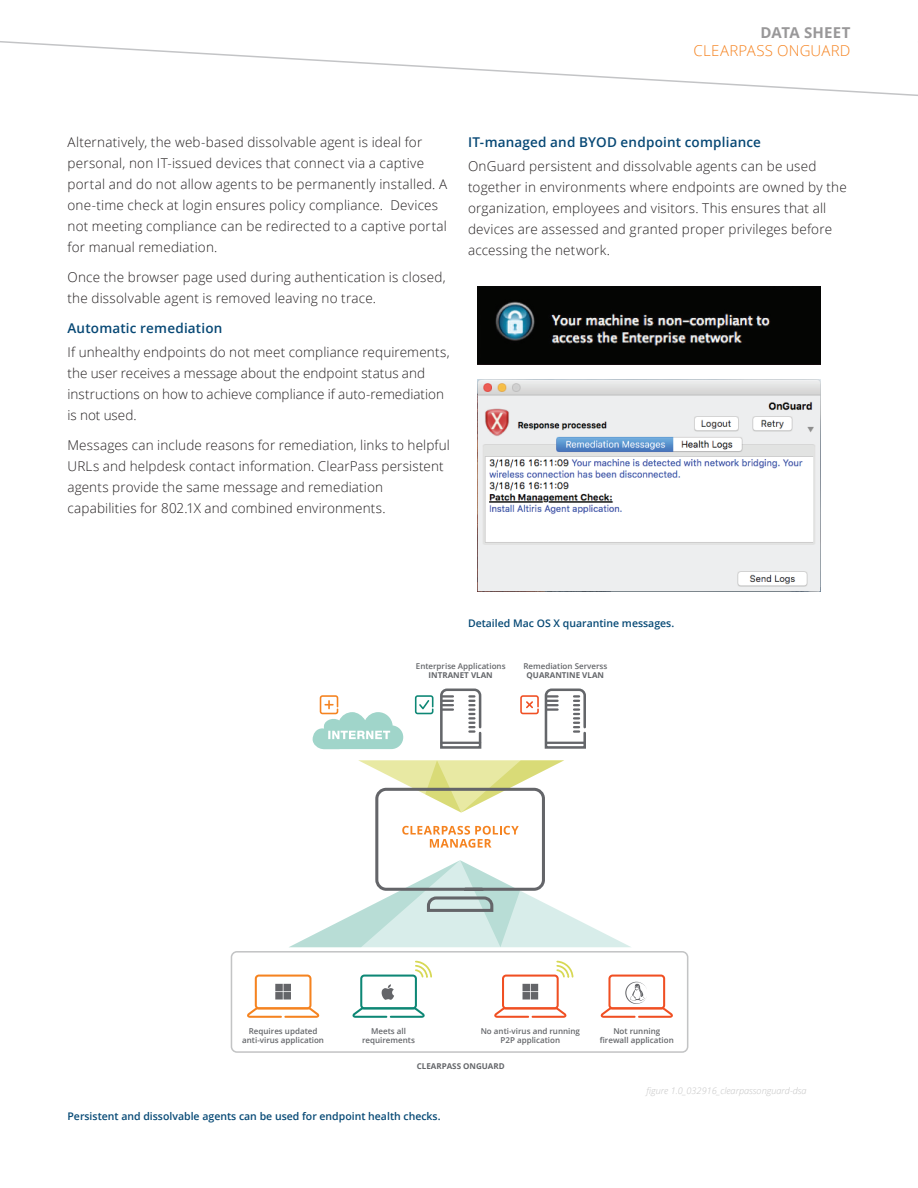
<style>
.page{position:relative;width:918px;height:1188px;background:#fff}
.page>*{position:absolute;margin:0;border:0;box-sizing:border-box;transform-origin:0 0}
.t1{font:300 15px "Open Sans";letter-spacing:.015em;color:#f58320}
.t2{font:700 15px "Open Sans";letter-spacing:.01em;color:#999899}
.t3{font:300 13.5px/21px "Open Sans";letter-spacing:.015em;color:#231f20}
.t4{font:600 13.5px "Open Sans";letter-spacing:.015em;color:#074875}
.t5{font:600 10.5px "Open Sans";color:#064975}
.t6{font:italic 300 9.15px "Open Sans";color:#c4c4c4}
.t7{font:600 7.95px/9.8px "Open Sans";color:#64666a;text-align:center}
.t8{font:700 7.95px "Open Sans";color:#64666a}
</style>
<div class="page">
<svg style="left:0;top:41px;width:916px;height:55px"></svg>
<img style="left:478px;top:287px;width:343px;height:77px">
<img style="left:478px;top:379px;width:343px;height:212px">
<svg style="left:402px;top:826px;width:117px;height:22px"></svg>
<svg style="left:358px;top:760px;width:206px;height:53px"></svg>
<div style="left:375px;top:788px;width:170px;height:103px;border:3px solid #646569;border-radius:9px"></div>
<svg style="left:289px;top:860px;width:342px;height:87px"></svg>
<svg style="left:415px;top:695px;width:18px;height:19px"></svg>
<svg style="left:440px;top:688px;width:42px;height:61px"></svg>
<svg style="left:313px;top:695px;width:90px;height:54px"></svg>
<svg style="left:520px;top:688px;width:66px;height:61px"></svg>
<svg style="left:247px;top:975px;width:72px;height:43px"></svg>
<svg style="left:352px;top:960px;width:80px;height:58px"></svg>
<svg style="left:494px;top:960px;width:80px;height:58px"></svg>
<div style="left:231px;top:951px;width:457px;height:102px;border:2px solid #c3c4c5;border-radius:5px"></div>
<svg style="left:601px;top:975px;width:72px;height:43px"></svg>
<p class="t2" style="left:761px;top:22px;width:92px">DATA SHEET</p>
<p class="t1" style="left:694px;top:41px;width:158px">CLEARPASS ONGUARD</p>
<p class="t3" style="left:68px;top:131px;width:381px">Alternatively, the web-based dissolvable agent is ideal for personal, non IT-issued devices that connect via a captive portal and do not allow agents to be permanently installed. A one-time check at login ensures policy compliance. Devices not meeting compliance can be redirected to a captive portal for manual remediation.</p>
<p class="t3" style="left:68px;top:266px;width:380px">Once the browser page used during authentication is closed, the dissolvable agent is removed leaving no trace.</p>
<p class="t4" style="left:68px;top:319px;width:156px">Automatic remediation</p>
<p class="t3" style="left:68px;top:341px;width:384px">If unhealthy endpoints do not meet compliance requirements, the user receives a message about the endpoint status and instructions on how to achieve compliance if auto-remediation is not used.</p>
<p class="t3" style="left:68px;top:434px;width:384px">Messages can include reasons for remediation, links to helpful URLs and helpdesk contact information. ClearPass persistent agents provide the same message and remediation capabilities for 802.1X and combined environments.</p>
<p class="t4" style="left:468px;top:133px;width:295px">IT-managed and BYOD endpoint compliance</p>
<p class="t3" style="left:468px;top:155px;width:380px">OnGuard persistent and dissolvable agents can be used together in environments where endpoints are owned by the organization, employees and visitors. This ensures that all devices are assessed and granted proper privileges before accessing the network.</p>
<p class="t5" style="left:468px;top:616px;width:208px">Detailed Mac OS X quarantine messages.</p>
<p class="t7" style="left:416px;top:661px;width:91px">Enterprise Applications</p>
<p class="t8" style="left:429px;top:670px;width:66px">INTRANET VLAN</p>
<p class="t7" style="left:523px;top:661px;width:86px">Remediation Serverss</p>
<p class="t8" style="left:527px;top:670px;width:79px">QUARANTINE VLAN</p>
<p class="t7" style="left:242px;top:1026px;width:83px">Requires updated anti-virus application</p>
<p class="t7" style="left:481px;top:1026px;width:101px">No anti-virus and running<br>P2P application</p>
<p class="t7" style="left:362px;top:1026px;width:54px">Meets all requirements</p>
<p class="t7" style="left:600px;top:1026px;width:76px">Not running firewall application</p>
<p class="t8" style="left:417px;top:1061px;width:89px">CLEARPASS ONGUARD</p>
<p class="t5" style="left:67px;top:1109px;width:375px">Persistent and dissolvable agents can be used for endpoint health checks.</p>
<p class="t6" style="left:646px;top:1084px;width:162px">figure 1.0_032916_clearpassonguard-dsa</p>
</div>
